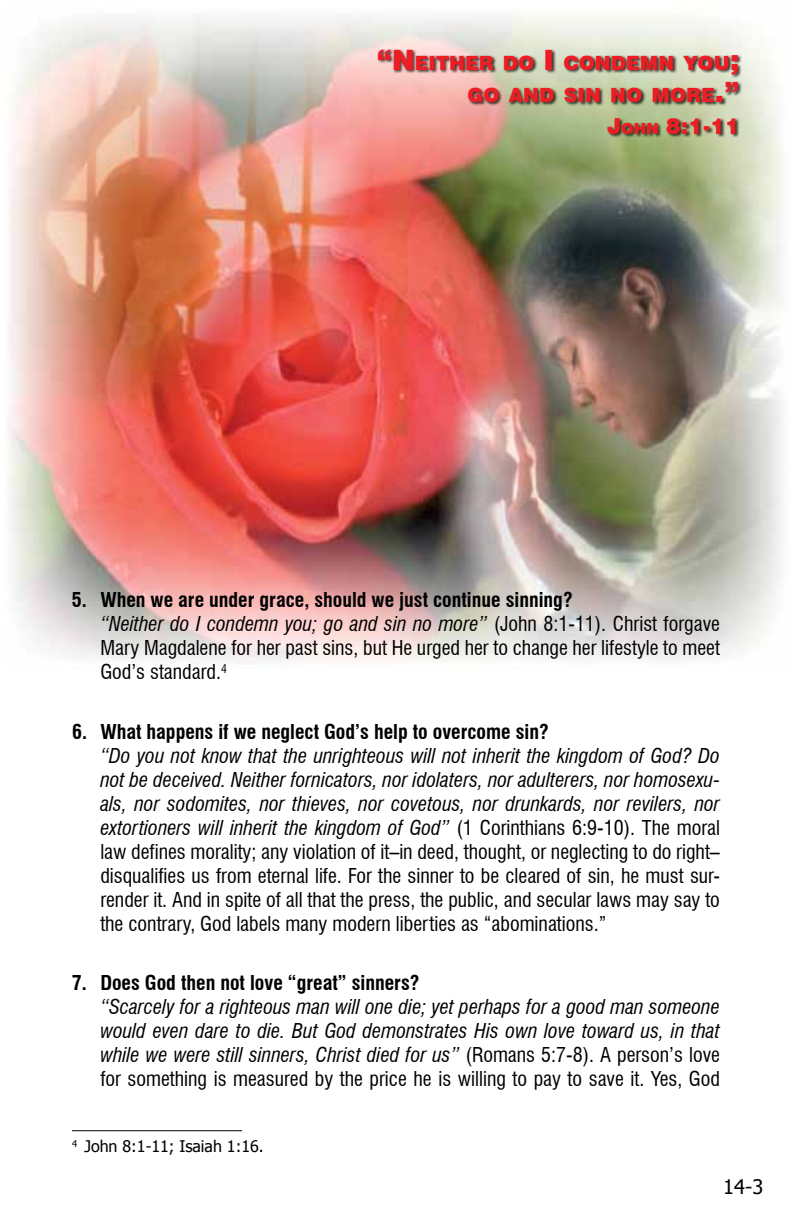
<style>
.page{position:relative;width:792px;height:1224px;background:#fff}
.page>*{position:absolute;margin:0;border:0;box-sizing:border-box;transform-origin:0 0}
.t1{font:900 22px "Swiss 721 BT";color:#ed1d24}
.t2{font:condensed 20px/24px "Swiss 721 BT";color:#000}
.t3{font:italic condensed 20px/24px "Swiss 721 BT";color:#000;text-align:justify}
.t4{font:700 condensed 20px "Swiss 721 BT";color:#000}
.t5{font:20px "Tahoma";color:#000}
.t6{font:900 19.6px/32px "Swiss 721 BT";color:#ed1d24;text-align:right}
.t7{font:16px "Tahoma";color:#000}
.s1{font-size:28px}
.s2{font-size:15.4px}
.s3{font-weight:700}
.s4{font-style:italic}
.s5{font-style:normal}
</style>
<div class="page">
<img style="left:8px;top:14px;width:777px;height:649px">
<hr style="left:72px;top:1130px;width:170px;height:1px;background:#000">
<div style="left:378px;top:49px;width:364px;height:89px;background:#000;opacity:.75"></div>
<p class="t6" style="left:377px;top:47px;width:364px"><span class="s1">“N</span> EITHER DO <span class="s1">I</span> CONDEMN YOU<span class="s1">;<br></span>GO AND SIN NO MORE<span class="s1">.”</span></p>
<p class="t1" style="left:607px;top:113px;width:134px">J<span class="s2">OHN</span> 8:1-11</p>
<p class="t2" style="left:100px;top:588px;width:621px;text-indent:-28px"><span class="s3">5. When we are under grace, should we just continue sinning?<br></span><span class="s4">“Neither do I condemn you; go and sin no more”</span> (John 8:1-11). Christ forgave Mary Magdalene for her past sins, but He urged her to change her lifestyle to meet God’s standard.<sup>4</sup></p>
<p class="t4" style="left:72px;top:719px;width:478px">6. What happens if we neglect God’s help to overcome sin?</p>
<p class="t2" style="left:100px;top:743px;width:621px;text-align:justify"><span class="s4">“Do you not know that the unrighteous will not inherit the kingdom of God? Do not be deceived. Neither fornicators, nor idolaters, nor adulterers, nor homosexu&shy;als, nor sodomites, nor thieves, nor covetous, nor drunkards, nor revilers, nor extortioners will inherit the kingdom of God”</span> (1 Corinthians 6:9-10). The moral law defines morality; any violation of it–in deed, thought, or neglecting to do right– disqualifies us from eternal life. For the sinner to be cleared of sin, he must sur&shy;render it. And in spite of all that the press, the public, and secular laws may say to the contrary, God labels many modern liberties as “abominations.”</p>
<p class="t4" style="left:72px;top:971px;width:349px">7. Does God then not love “great” sinners?</p>
<p class="t3" style="left:100px;top:995px;width:621px">“Scarcely for a righteous man will one die; yet perhaps for a good man someone would even dare to die. But God demonstrates His own love toward us, in that while we were still sinners, Christ died for us” <span class="s5">(Romans 5:7-8). A person’s love for something is measured by the price he is willing to pay to save it. Yes, God</span></p>
<p class="t7" style="left:72px;top:1136px;width:193px"><sup>4</sup> John 8:1-11; Isaiah 1:16.</p>
<p class="t5" style="left:723px;top:1174px;width:42px">14-3</p>
</div>
